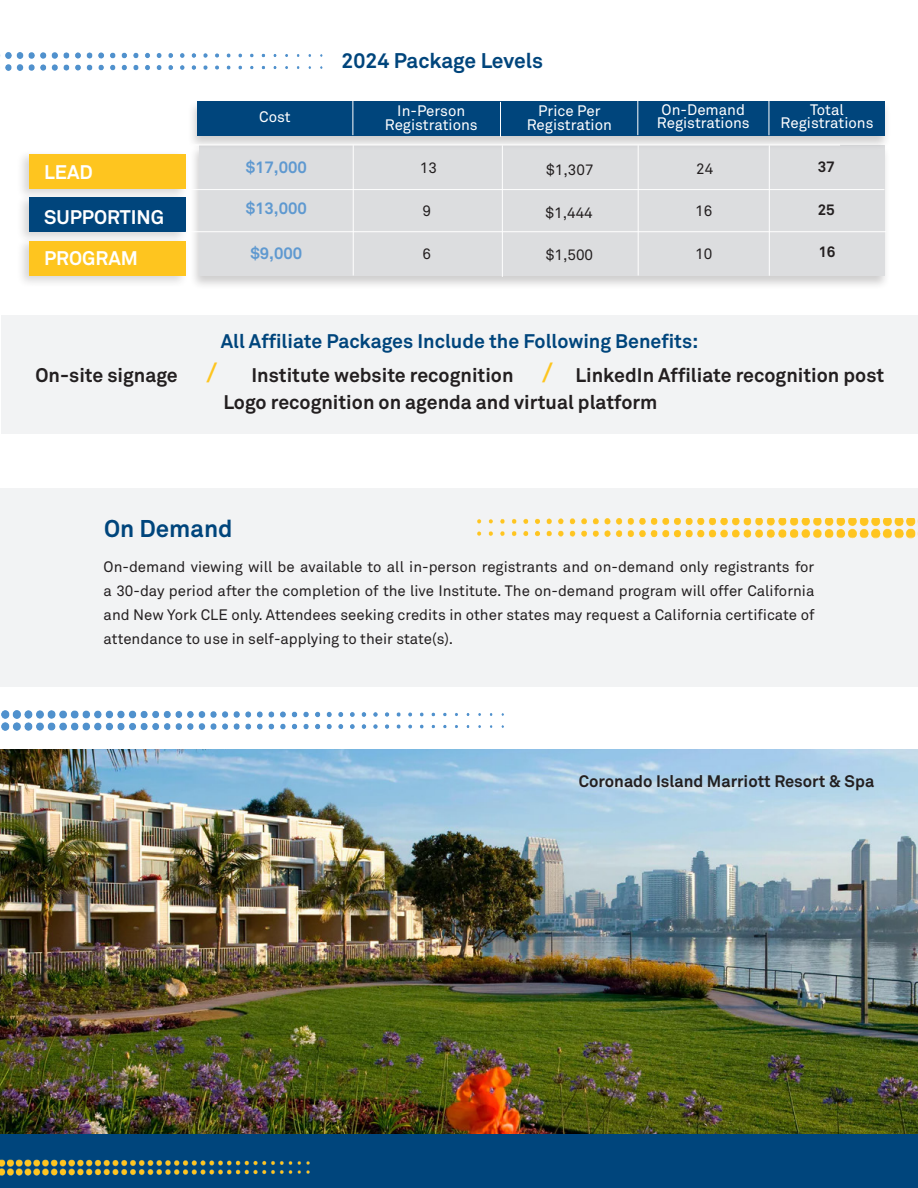
<style>
.page{position:relative;width:918px;height:1188px;background:#fff}
.page>*{position:absolute;margin:0;border:0;box-sizing:border-box;transform-origin:0 0}
.t1{font:700 24px "Akkurat Pro";color:#00457c}
.t2{font:700 21px "Akkurat Pro";letter-spacing:-.005em;color:#00457c}
.t3{font:700 19.5px "Akkurat Pro";color:#231f20}
.t4{font:700 19.5px "Akkurat Pro";color:#00457c}
.t5{font:700 19.5px "Akkurat Pro";color:#fff}
.t6{font:700 16.5px "Akkurat Pro";color:#231f20}
.t7{font:700 16.5px "Akkurat Pro";color:#5f99d0}
.t8{font:15px/24px "Akkurat Pro";color:#231f20;text-align:justify}
.t9{font:15px "Akkurat Pro";color:#fff}
.t10{font:700 15px "Akkurat Pro";color:#231f20}
.s1{font-size:27px;color:#fec51f}
</style>
<div class="page">
<div style="left:0;top:488px;width:918px;height:198px;background:#f2f3f4"></div>
<img style="left:0;top:750px;width:918px;height:384px">
<img style="left:477px;top:519px;width:441px;height:20px">
<div style="left:1px;top:315px;width:917px;height:119px;background:#f2f3f4"></div>
<div style="left:16px;top:193px;width:173px;height:51px;background:#231f20;opacity:.18"></div>
<div style="left:29px;top:197px;width:157px;height:35px;background:#00457c"></div>
<div style="left:16px;top:150px;width:173px;height:51px;background:#231f20;opacity:.18"></div>
<div style="left:29px;top:154px;width:157px;height:35px;background:#fec51f"></div>
<div style="left:16px;top:236px;width:173px;height:52px;background:#231f20;opacity:.18"></div>
<div style="left:29px;top:241px;width:157px;height:35px;background:#fec51f"></div>
<div style="left:189px;top:143px;width:702px;height:147px;background:#231f20;opacity:.22"></div>
<div style="left:199px;top:145px;width:685px;height:131px;background:#dcdddf"></div>
<div style="left:187px;top:99px;width:704px;height:51px;background:#231f20;opacity:.22"></div>
<div style="left:197px;top:101px;width:687px;height:34px;background:#00457c"></div>
<hr style="left:353px;top:100px;width:1px;height:35px;background:#fff">
<hr style="left:500px;top:102px;width:1px;height:35px;background:#fff">
<hr style="left:186px;top:231px;width:700px;height:1px;background:#fff">
<hr style="left:184px;top:189px;width:700px;height:1px;background:#fff">
<hr style="left:182px;top:145px;width:658px;height:1px;background:#fff">
<img style="left:0;top:52px;width:323px;height:19px">
<hr style="left:353px;top:145px;width:1px;height:131px;background:#fff">
<hr style="left:502px;top:145px;width:1px;height:132px;background:#fff">
<hr style="left:638px;top:100px;width:1px;height:35px;background:#fff">
<hr style="left:638px;top:145px;width:1px;height:131px;background:#fff">
<div style="left:0;top:1134px;width:918px;height:54px;background:#00457c"></div>
<img style="left:0;top:1159px;width:310px;height:17px">
<img style="left:1px;top:710px;width:503px;height:20px">
<hr style="left:769px;top:100px;width:1px;height:35px;background:#fff">
<hr style="left:769px;top:145px;width:1px;height:131px;background:#fff">
<p class="t5" style="left:44px;top:160px;width:50px">LEAD</p>
<p class="t5" style="left:44px;top:205px;width:122px">SUPPORTING</p>
<p class="t5" style="left:44px;top:246px;width:95px">PROGRAM</p>
<p class="t2" style="left:341px;top:48px;width:203px">2024 Package Levels</p>
<p class="t9" style="left:259px;top:108px;width:33px">Cost</p>
<p class="t9" style="left:397px;top:102px;width:69px">In-Person</p>
<p class="t9" style="left:385px;top:116px;width:94px">Registrations</p>
<p class="t7" style="left:246px;top:157px;width:63px">$17,000</p>
<p class="t7" style="left:246px;top:198px;width:63px">$13,000</p>
<p class="t7" style="left:250px;top:243px;width:53px">$9,000</p>
<p class="t8" style="left:420px;top:156px;width:19px">13</p>
<p class="t8" style="left:422px;top:199px;width:10px">9</p>
<p class="t8" style="left:422px;top:241px;width:10px">6</p>
<p class="t9" style="left:538px;top:102px;width:64px">Price Per</p>
<p class="t9" style="left:527px;top:116px;width:87px">Registration</p>
<p class="t8" style="left:546px;top:158px;width:49px">$1,307</p>
<p class="t8" style="left:546px;top:201px;width:49px">$1,444</p>
<p class="t8" style="left:546px;top:243px;width:49px">$1,500</p>
<p class="t9" style="left:662px;top:101px;width:85px">On-Demand</p>
<p class="t9" style="left:657px;top:114px;width:94px">Registrations</p>
<p class="t8" style="left:696px;top:156px;width:19px">24</p>
<p class="t8" style="left:695px;top:199px;width:19px">16</p>
<p class="t8" style="left:695px;top:241px;width:19px">10</p>
<p class="t4" style="left:221px;top:329px;width:479px">All Affiliate Packages Include the Following Benefits:</p>
<p class="t9" style="left:810px;top:101px;width:35px">Total</p>
<p class="t9" style="left:781px;top:114px;width:94px">Registrations</p>
<p class="t10" style="left:818px;top:158px;width:19px">37</p>
<p class="t10" style="left:818px;top:201px;width:19px">25</p>
<p class="t10" style="left:818px;top:243px;width:19px">16</p>
<p class="t3" style="left:36px;top:363px;width:183px">On-site signage <span class="s1">/</span></p>
<p class="t3" style="left:252px;top:363px;width:634px">Institute website recognition <span class="s1">/</span> LinkedIn Affiliate recognition post</p>
<p class="t3" style="left:224px;top:390px;width:435px">Logo recognition on agenda and virtual platform</p>
<p class="t1" style="left:104px;top:514px;width:130px">On Demand</p>
<p class="t8" style="left:104px;top:554px;width:712px">On-demand viewing will be available to all in-person registrants and on-demand only registrants for a 30-day period after the completion of the live Institute. The on-demand program will offer California and New York CLE only. Attendees seeking credits in other states may request a California certificate of attendance to use in self-applying to their state(s).</p>
<p class="t6" style="left:579px;top:771px;width:297px">Coronado Island Marriott Resort &amp; Spa</p>
</div>
